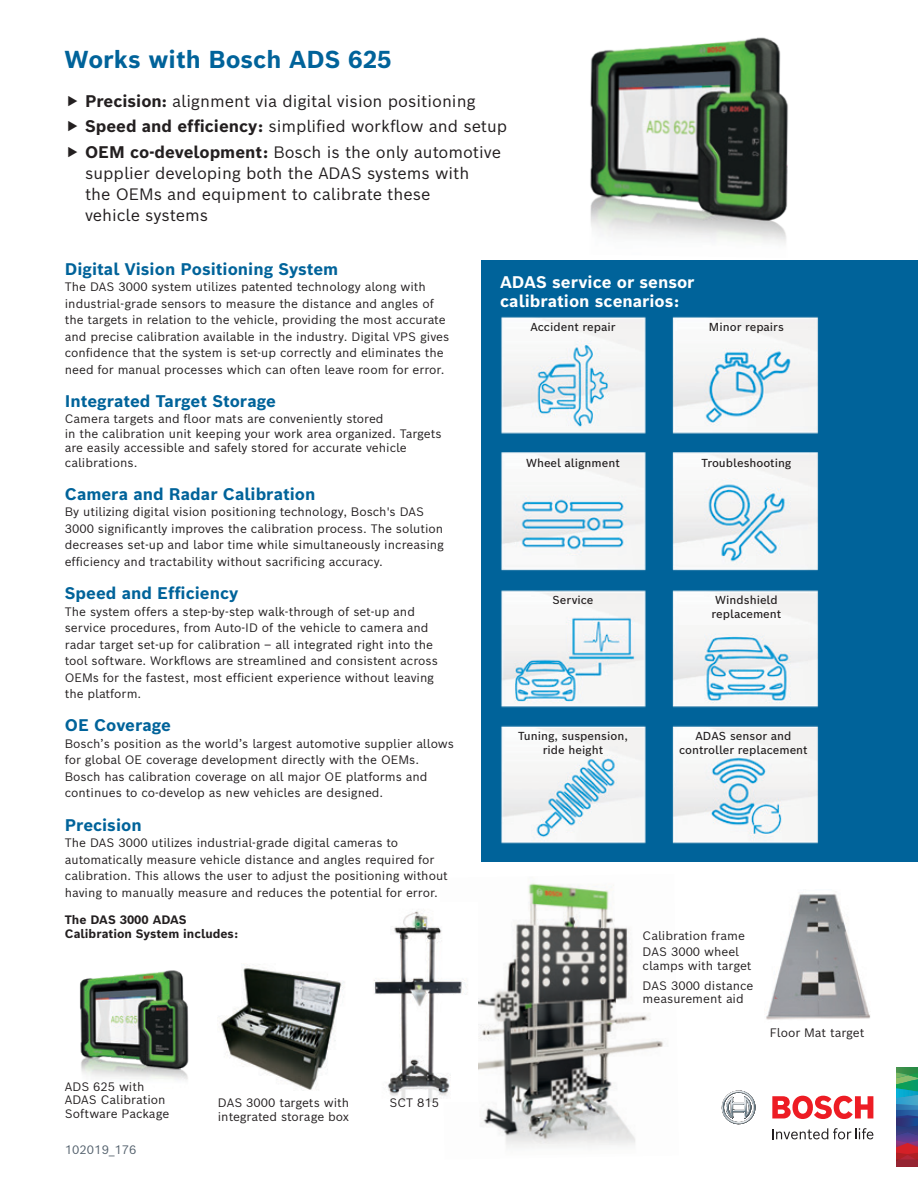
<style>
.page{position:relative;width:918px;height:1188px;background:#fff}
.page>*{position:absolute;margin:0;border:0;box-sizing:border-box;transform-origin:0 0}
.t1{font:700 24px "Bosch Sans";color:#00639a}
.t2{font:700 16.5px "Bosch Sans";color:#00639a}
.t3{font:700 16.5px/19.8px "Bosch Sans";color:#fff}
.t4{font:16.2px/25.3px "Bosch Sans";color:#231f20}
.t5{font:12px/16.5px "Bosch Sans";color:#231f20}
.t6{font:700 12px/14.4px "Bosch Sans";color:#231f20}
.t7{font:12px "Bosch Sans";color:#53606c}
.t8{font:500 11.4px/14.2px "Bosch Sans";color:#231f20;text-align:center}
.s1{font-weight:700;font-size:16.5px}
</style>
<div class="page">
<div style="left:482px;top:260px;width:436px;height:602px;background:#00639a"></div>
<img style="left:590px;top:37px;width:198px;height:206px">
<img style="left:501px;top:316px;width:318px;height:528px">
<img style="left:80px;top:970px;width:109px;height:110px">
<img style="left:219px;top:965px;width:126px;height:126px">
<img style="left:478px;top:883px;width:186px;height:264px">
<svg style="left:896px;top:1067px;width:22px;height:100px;background:#516175"></svg>
<svg style="left:722px;top:1091px;width:34px;height:33px"></svg>
<svg style="left:772px;top:1128px;width:101px;height:11px"></svg>
<svg style="left:772px;top:1096px;width:101px;height:23px"></svg>
<img style="left:374px;top:911px;width:93px;height:190px">
<img style="left:766px;top:894px;width:104px;height:126px">
<h1 class="t1" style="left:64px;top:43px;width:329px">Works with Bosch ADS 625</h1>
<h3 class="t4" style="left:85px;top:88px;width:424px"><span class="s1">Precision:</span> alignment via digital vision positioning<br><span class="s1">Speed and efficiency:</span> simplified workflow and setup<br><span class="s1">OEM co-development:</span> Bosch is the only automotive</h3>
<h3 class="t4" style="left:85px;top:162px;width:386px;line-height:21px">supplier developing both the ADAS systems with the OEMs and equipment to calibrate these vehicle systems</h3>
<h2 class="t2" style="left:65px;top:258px;width:275px">Digital Vision Positioning System</h2>
<p class="t5" style="left:65px;top:278px;width:386px">The DAS 3000 system utilizes patented technology along with industrial-grade sensors to measure the distance and angles of the targets in relation to the vehicle, providing the most accurate and precise calibration available in the industry. Digital VPS gives confidence that the system is set-up correctly and eliminates the need for manual processes which can often leave room for error.</p>
<h2 class="t2" style="left:65px;top:390px;width:213px">Integrated Target Storage</h2>
<p class="t5" style="left:65px;top:411px;width:378px;line-height:14.4px">Camera targets and floor mats are conveniently stored<br>in the calibration unit keeping your work area organized. Targets are easily accessible and safely stored for accurate vehicle calibrations.</p>
<h2 class="t2" style="left:65px;top:483px;width:252px">Camera and Radar Calibration</h2>
<p class="t5" style="left:65px;top:503px;width:381px">By utilizing digital vision positioning technology, Bosch's DAS 3000 significantly improves the calibration process. The solution decreases set-up and labor time while simultaneously increasing efficiency and tractability without sacrificing accuracy.</p>
<h2 class="t2" style="left:65px;top:582px;width:175px">Speed and Efficiency</h2>
<p class="t5" style="left:65px;top:603px;width:375px">The system offers a step-by-step walk-through of set-up and service procedures, from Auto-ID of the vehicle to camera and radar target set-up for calibration – all integrated right into the tool software. Workflows are streamlined and consistent across OEMs for the fastest, most efficient experience without leaving the platform.</p>
<h2 class="t2" style="left:65px;top:714px;width:108px">OE Coverage</h2>
<p class="t5" style="left:65px;top:735px;width:391px">Bosch’s position as the world’s largest automotive supplier allows for global OE coverage development directly with the OEMs.<br>Bosch has calibration coverage on all major OE platforms and continues to co-develop as new vehicles are designed.</p>
<h2 class="t2" style="left:65px;top:814px;width:78px">Precision</h2>
<p class="t5" style="left:65px;top:834px;width:385px">The DAS 3000 utilizes industrial-grade digital cameras to automatically measure vehicle distance and angles required for calibration. This allows the user to adjust the positioning without having to manually measure and reduces the potential for error.</p>
<p class="t6" style="left:65px;top:912px;width:175px">The DAS 3000 ADAS<br>Calibration System includes:</p>
<p class="t5" style="left:65px;top:1079px;width:106px;line-height:13.5px">ADS 625 with<br>ADAS Calibration<br>Software Package</p>
<p class="t7" style="left:65px;top:1142px;width:73px">102019_176</p>
<p class="t5" style="left:218px;top:1094px;width:133px">DAS 3000 targets with</p>
<p class="t5" style="left:390px;top:1094px;width:51px">SCT 815</p>
<p class="t5" style="left:218px;top:1108px;width:133px">integrated storage box</p>
<h2 class="t3" style="left:500px;top:271px;width:196px">ADAS service or sensor calibration scenarios:</h2>
<p class="t8" style="left:530px;top:320px;width:87px">Accident repair</p>
<p class="t8" style="left:709px;top:320px;width:76px">Minor repairs</p>
<p class="t8" style="left:526px;top:455px;width:95px">Wheel alignment</p>
<p class="t8" style="left:702px;top:455px;width:91px">Troubleshooting</p>
<p class="t8" style="left:552px;top:592px;width:43px">Service</p>
<p class="t8" style="left:712px;top:592px;width:71px">Windshield replacement</p>
<p class="t8" style="left:518px;top:728px;width:111px">Tuning, suspension, ride height</p>
<p class="t8" style="left:679px;top:728px;width:130px">ADAS sensor and controller replacement</p>
<p class="t5" style="left:643px;top:927px;width:104px">Calibration frame</p>
<p class="t5" style="left:643px;top:945px;width:110px;line-height:13.5px">DAS 3000 wheel clamps with target</p>
<p class="t5" style="left:643px;top:978px;width:112px;line-height:13.5px">DAS 3000 distance measurement aid</p>
<p class="t5" style="left:770px;top:1024px;width:96px">Floor Mat target</p>
</div>
